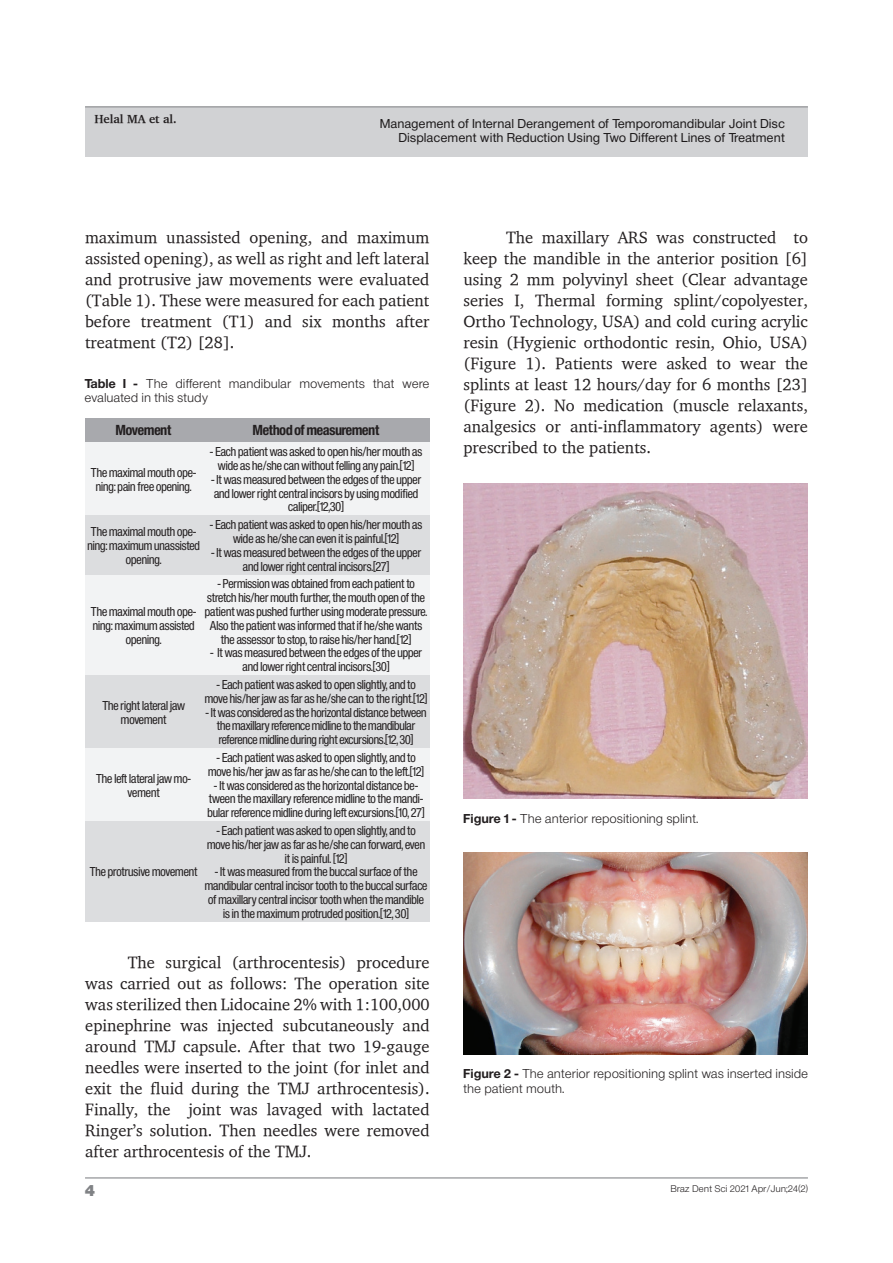
<style>
.page{position:relative;width:893px;height:1263px;background:#fff}
.page>*{position:absolute;margin:0;border:0;box-sizing:border-box;transform-origin:0 0}
.t1{font:16.5px/21px "Charter";color:#231f20;text-align:justify}
.t2{font:15px "Sh Europa Nr 2 Ultra";color:#808285}
.t3{font:700 13.5px "Sh Europa Nr 2 Con";color:#231f20}
.t4{font:12px/13.8px "Sh Europa Nr 2 Con";color:#231f20;text-align:center}
.t5{font:12px/14.4px "Sh Europa Nr 2 Light";letter-spacing:.05em;color:#231f20}
.t6{font:12px/14.4px "Sh Europa Nr 2";letter-spacing:.05em;color:#231f20;text-align:right}
.t7{font:700 12px "Charter";color:#231f20}
.t8{font:9px "Sh Europa Nr 2 Light";letter-spacing:.05em;color:#231f20}
.s1{font-family:"Sh Europa Nr 2";font-weight:700}
</style>
<div class="page">
<div style="left:85px;top:107px;width:723px;height:50px;background:#d1d2d4"></div>
<hr style="left:85px;top:106px;width:723px;height:1px;background:#808285">
<hr style="left:85px;top:1177px;width:723px;height:1px;background:#808285">
<div style="left:85px;top:418px;width:117px;height:25px;background:#a8a9ad"></div>
<div style="left:202px;top:418px;width:228px;height:25px;background:#a8a9ad"></div>
<div style="left:85px;top:443px;width:117px;height:73px;background:#f2f3f4"></div>
<div style="left:202px;top:443px;width:228px;height:73px;background:#f2f3f4"></div>
<div style="left:85px;top:516px;width:117px;height:59px;background:#dcdddf"></div>
<div style="left:202px;top:516px;width:228px;height:59px;background:#dcdddf"></div>
<div style="left:85px;top:575px;width:117px;height:100px;background:#f2f3f4"></div>
<div style="left:202px;top:575px;width:228px;height:100px;background:#f2f3f4"></div>
<div style="left:85px;top:675px;width:117px;height:73px;background:#dcdddf"></div>
<div style="left:202px;top:675px;width:228px;height:73px;background:#dcdddf"></div>
<div style="left:85px;top:748px;width:117px;height:73px;background:#f2f3f4"></div>
<div style="left:202px;top:748px;width:228px;height:73px;background:#f2f3f4"></div>
<div style="left:85px;top:821px;width:117px;height:101px;background:#dcdddf"></div>
<div style="left:202px;top:821px;width:228px;height:101px;background:#dcdddf"></div>
<img style="left:463px;top:483px;width:345px;height:315px">
<img style="left:463px;top:853px;width:345px;height:201px">
<p class="t7" style="left:94px;top:111px;width:84px">Helal MA et al.</p>
<p class="t6" style="left:380px;top:116px;width:406px">Management of Internal Derangement of Temporomandibular Joint Disc<br>Displacement with Reduction Using Two Different Lines of Treatment</p>
<p class="t1" style="left:85px;top:227px;width:346px">maximum unassisted opening, and maximum assisted opening), as well as right and left lateral and protrusive jaw movements were evaluated (Table 1). These were measured for each patient before treatment (T1) and six months after treatment (T2) [28].</p>
<p class="t5" style="left:85px;top:376px;width:346px"><span class="s1">Table I -</span> The different mandibular movements that were evaluated in this study</p>
<p class="t3" style="left:116px;top:422px;width:57px">Movement</p>
<p class="t3" style="left:253px;top:422px;width:128px">Method of measurement</p>
<p class="t4" style="left:91px;top:466px;width:107px">The maximal mouth ope&shy;ning: pain free opening.</p>
<p class="t4" style="left:210px;top:445px;width:214px">- Each patient was asked to open his/her mouth as wide as he/she can without felling any pain.[12]</p>
<p class="t4" style="left:211px;top:472px;width:212px">- It was measured between the edges of the upper and lower right central incisors by using modified caliper.[12,30]</p>
<p class="t4" style="left:87px;top:525px;width:114px">The maximal mouth ope&shy;ning: maximum unassisted opening.</p>
<p class="t4" style="left:210px;top:518px;width:214px">- Each patient was asked to open his/her mouth as wide as he/she can even it is painful.[12]</p>
<p class="t4" style="left:211px;top:545px;width:212px">- It was measured between the edges of the upper and lower right central incisors.[27]</p>
<p class="t4" style="left:91px;top:605px;width:107px">The maximal mouth ope&shy;ning: maximum assisted opening.</p>
<p class="t4" style="left:102px;top:698px;width:84px">The right lateral jaw movement</p>
<p class="t4" style="left:96px;top:771px;width:97px">The left lateral jaw mo&shy;vement</p>
<p class="t4" style="left:205px;top:577px;width:224px">- Permission was obtained from each patient to stretch his/her mouth further, the mouth open of the patient was pushed further using moderate pressure.<br>Also the patient was informed that if he/she wants the assessor to stop, to raise his/her hand.[12]</p>
<p class="t4" style="left:210px;top:646px;width:214px">- It was measured between the edges of the upper and lower right central incisors.[30]</p>
<p class="t4" style="left:205px;top:678px;width:224px">- Each patient was asked to open slightly, and to move his/her jaw as far as he/she can to the right.[12]</p>
<p class="t4" style="left:206px;top:705px;width:222px">- It was considered as the horizontal distance between the maxillary reference midline to the mandibular reference midline during right excursions.[12, 30]</p>
<p class="t4" style="left:208px;top:751px;width:217px">- Each patient was asked to open slightly, and to move his/her jaw as far as he/she can to the left.[12]</p>
<p class="t4" style="left:208px;top:778px;width:218px">- It was considered as the horizontal distance be&shy;tween the maxillary reference midline to the mandi&shy;bular reference midline during left excursions.[10, 27]</p>
<p class="t4" style="left:207px;top:824px;width:219px">- Each patient was asked to open slightly, and to move his/her jaw as far as he/she can forward, even it is painful. [12]</p>
<p class="t4" style="left:205px;top:865px;width:224px">- It was measured from the buccal surface of the mandibular central incisor tooth to the buccal surface of maxillary central incisor tooth when the mandible is in the maximum protruded position.[12, 30]</p>
<p class="t4" style="left:90px;top:865px;width:109px">The protrusive movement</p>
<p class="t1" style="left:85px;top:951px;width:346px;text-indent:43px">The surgical (arthrocentesis) procedure was carried out as follows: The operation site was sterilized then Lidocaine 2% with 1:100,000 epinephrine was injected subcutaneously and around TMJ capsule. After that two 19-gauge needles were inserted to the joint (for inlet and exit the fluid during the TMJ arthrocentesis).<br>Finally, the joint was lavaged with lactated Ringer’s solution. Then needles were removed after arthrocentesis of the TMJ.</p>
<p class="t1" style="left:463px;top:227px;width:346px;text-indent:43px">The maxillary ARS was constructed to keep the mandible in the anterior position [6] using 2 mm polyvinyl sheet (Clear advantage series I, Thermal forming splint/copolyester, Ortho Technology, USA) and cold curing acrylic resin (Hygienic orthodontic resin, Ohio, USA) (Figure 1). Patients were asked to wear the splints at least 12 hours/day for 6 months [23] (Figure 2). No medication (muscle relaxants, analgesics or anti-inflammatory agents) were prescribed to the patients.</p>
<p class="t5" style="left:463px;top:811px;width:236px"><span class="s1">Figure 1 -</span> The anterior repositioning splint.</p>
<p class="t5" style="left:463px;top:1067px;width:346px"><span class="s1">Figure 2 -</span> The anterior repositioning splint was inserted inside the patient mouth.</p>
<p class="t2" style="left:85px;top:1182px;width:11px">4</p>
<p class="t8" style="left:671px;top:1183px;width:139px">Braz Dent Sci 2021 Apr/Jun;24(2)</p>
</div>
